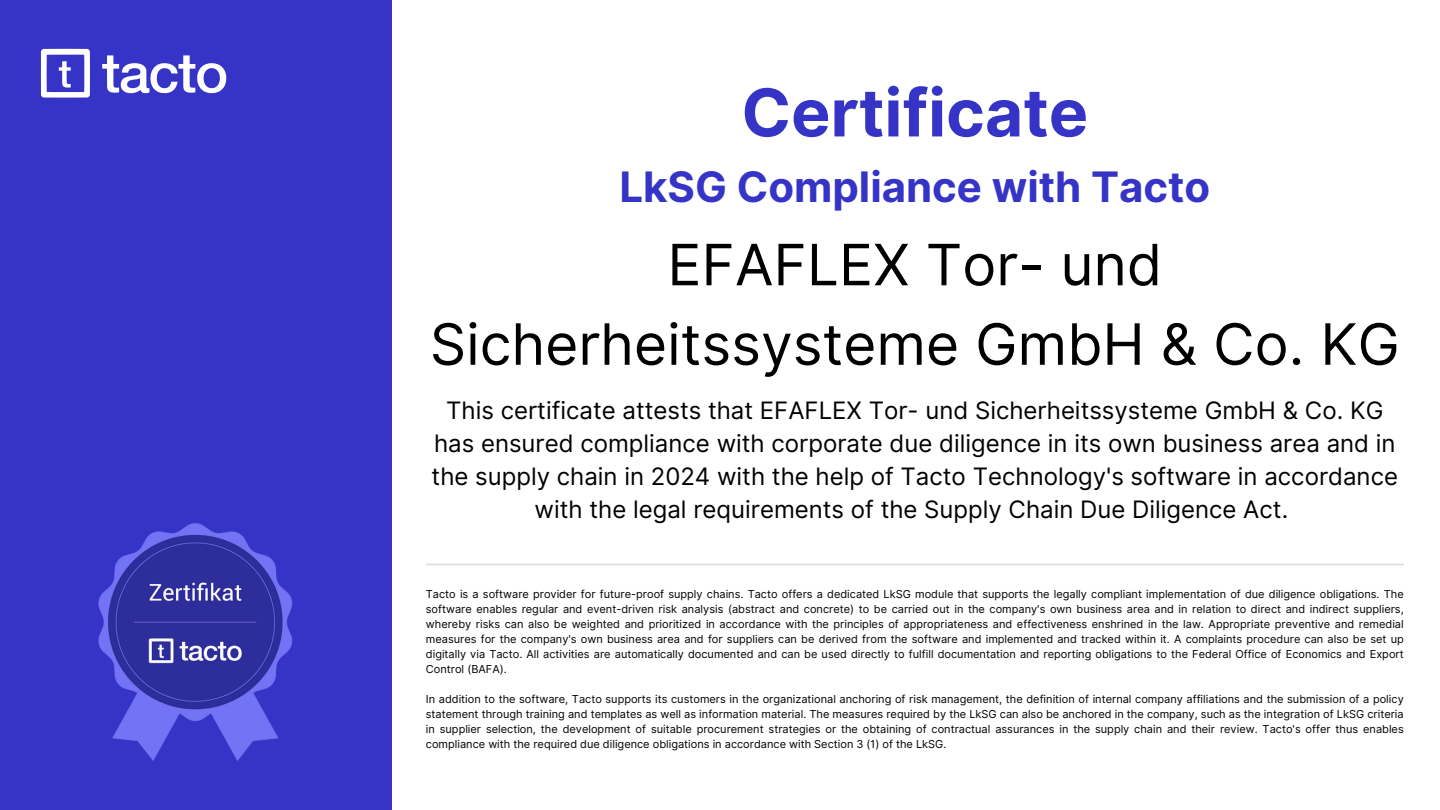
<style>
.page{position:relative;width:1440px;height:810px;background:#fff}
.page>*{position:absolute;margin:0;border:0;box-sizing:border-box;transform-origin:0 0}
.t1{font:700 66px "Inter";color:#3534c6}
.t2{font:57px/79.5px "Inter";color:#000;text-align:center}
.t3{font:700 42px "Inter";color:#3534c6}
.t4{font:24px/33px "Inter";color:#000;text-align:center}
.t5{font:11px/15px "Inter";color:#000;text-align:justify}
</style>
<div class="page">
<div style="left:0;top:0;width:391px;height:810px;background:#3534c6"></div>
<svg style="left:41px;top:49px;width:49px;height:49px"></svg>
<svg style="left:102px;top:55px;width:124px;height:38px"></svg>
<img style="left:98px;top:523px;width:195px;height:238px">
<hr style="left:426px;top:564px;width:978px;height:1px;background:#d9d9d9">
<p class="t1" style="left:741px;top:73px;width:348px">Certificate</p>
<p class="t3" style="left:619px;top:162px;width:592px">LkSG Compliance with Tacto</p>
<p class="t2" style="left:430px;top:225px;width:972px">EFAFLEX Tor- und<br>Sicherheitssysteme GmbH &amp; Co. KG</p>
<h2 class="t4" style="left:432px;top:393px;width:968px">This certificate attests that EFAFLEX Tor- und Sicherheitssysteme GmbH &amp; Co. KG has ensured compliance with corporate due diligence in its own business area and in the supply chain in 2024 with the help of Tacto Technology's software in accordance with the legal requirements of the Supply Chain Due Diligence Act.</h2>
<h1 class="t5" style="left:426px;top:587px;width:979px">Tacto is a software provider for future-proof supply chains. Tacto offers a dedicated LkSG module that supports the legally compliant implementation of due diligence obligations. The software enables regular and event-driven risk analysis (abstract and concrete) to be carried out in the company's own business area and in relation to direct and indirect suppliers, whereby risks can also be weighted and prioritized in accordance with the principles of appropriateness and effectiveness enshrined in the law. Appropriate preventive and remedial measures for the company's own business area and for suppliers can be derived from the software and implemented and tracked within it. A complaints procedure can also be set up digitally via Tacto. All activities are automatically documented and can be used directly to fulfill documentation and reporting obligations to the Federal Office of Economics and Export Control (BAFA).</h1>
<h3 class="t5" style="left:426px;top:692px;width:979px">In addition to the software, Tacto supports its customers in the organizational anchoring of risk management, the definition of internal company affiliations and the submission of a policy statement through training and templates as well as information material. The measures required by the LkSG can also be anchored in the company, such as the integration of LkSG criteria in supplier selection, the development of suitable procurement strategies or the obtaining of contractual assurances in the supply chain and their review. Tacto's offer thus enables compliance with the required due diligence obligations in accordance with Section 3 (1) of the LkSG.</h3>
</div>
